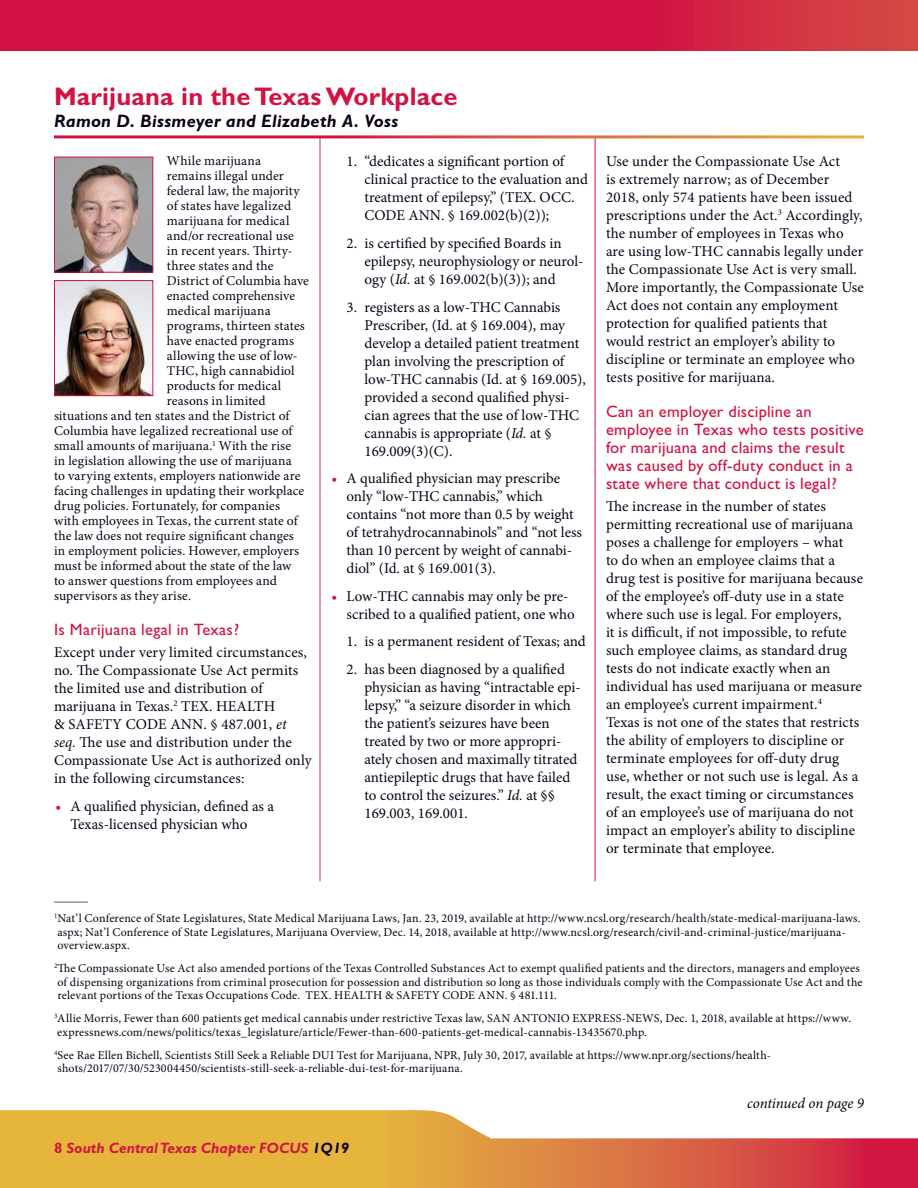
<style>
.page{position:relative;width:918px;height:1188px;background:#fff}
.page>*{position:absolute;margin:0;border:0;box-sizing:border-box;transform-origin:0 0}
.Headline{font:700 25.5px "Gill Sans";letter-spacing:.01em;color:#d21242}
.Headline_2nd_line{font:italic 700 18px "Gill Sans";letter-spacing:.015em;color:#0d0116}
.Subhead{font:16.5px/18px "Gill Sans";letter-spacing:.015em;color:#d21242}
.body_text{font:15px/18px "Minion Pro";color:#0d0116}
.t1{font:italic 700 15px "Gill Sans";color:#d21242}
.Continued_line{font:italic 15px "Minion Pro";letter-spacing:-.01em;color:#0d0116}
.Footnotes{font:13.5px "Minion Pro";letter-spacing:.01em;color:#0d0116}
.Footnotes-2{font:12px/13.5px "Minion Pro";letter-spacing:.015em;color:#0d0116}
.s1{font-style:italic}
.s2{color:#d21242}
.s3{font-style:normal}
.s4{color:#0d0116}
</style>
<div class="page">
<svg style="left:0;top:0;width:918px;height:50px;background:#d21b42"></svg>
<svg style="left:0;top:1110px;width:918px;height:78px"></svg>
<hr style="left:54px;top:901px;width:34px;height:2px;background:#919396">
<img style="left:56px;top:159px;width:95px;height:112px">
<div style="left:54px;top:157px;width:99px;height:116px;border:1px solid #d21242"></div>
<img style="left:56px;top:282px;width:95px;height:112px">
<div style="left:54px;top:280px;width:99px;height:116px;border:1px solid #d21242"></div>
<p class="Headline" style="left:54px;top:82px;width:405px">Marijuana in the Texas Workplace</p>
<p class="Headline_2nd_line" style="left:54px;top:110px;width:346px">Ramon D. Bissmeyer and Elizabeth A. Voss</p>
<p class="Footnotes" style="left:167px;top:152px;width:96px">While marijuana</p>
<p class="Footnotes" style="left:167px;top:167px;width:119px">remains illegal under</p>
<p class="Footnotes" style="left:167px;top:182px;width:134px">federal law, the majority</p>
<p class="Footnotes" style="left:167px;top:197px;width:126px">of states have legalized</p>
<p class="Footnotes" style="left:167px;top:212px;width:124px">marijuana for medical</p>
<p class="Footnotes" style="left:167px;top:227px;width:129px">and/or recreational use</p>
<p class="Footnotes" style="left:167px;top:242px;width:127px">in recent years. Thirty-</p>
<p class="Footnotes" style="left:167px;top:257px;width:108px">three states and the</p>
<p class="Footnotes" style="left:167px;top:272px;width:144px">District of Columbia have</p>
<p class="Footnotes" style="left:167px;top:287px;width:130px">enacted comprehensive</p>
<p class="Footnotes" style="left:167px;top:302px;width:105px">medical marijuana</p>
<p class="Footnotes" style="left:167px;top:317px;width:140px">programs, thirteen states</p>
<p class="Footnotes" style="left:167px;top:332px;width:129px">have enacted programs</p>
<p class="Footnotes" style="left:167px;top:347px;width:132px">allowing the use of low-</p>
<p class="Footnotes" style="left:167px;top:362px;width:129px">THC, high cannabidiol</p>
<p class="Footnotes" style="left:167px;top:377px;width:116px">products for medical</p>
<p class="Footnotes" style="left:167px;top:392px;width:100px">reasons in limited</p>
<p class="Footnotes" style="left:54px;top:407px;width:237px">situations and ten states and the District of</p>
<p class="Footnotes" style="left:54px;top:422px;width:240px">Columbia have legalized recreational use of</p>
<p class="Footnotes" style="left:54px;top:437px;width:239px">small amounts of marijuana.<sup>1</sup> With the rise</p>
<p class="Footnotes" style="left:54px;top:452px;width:239px">in legislation allowing the use of marijuana</p>
<p class="Footnotes" style="left:54px;top:467px;width:248px">to varying extents, employers nationwide are</p>
<p class="Footnotes" style="left:54px;top:482px;width:252px">facing challenges in updating their workplace</p>
<p class="Footnotes" style="left:54px;top:497px;width:227px">drug policies. Fortunately, for companies</p>
<p class="Footnotes" style="left:54px;top:512px;width:245px">with employees in Texas, the current state of</p>
<p class="Footnotes" style="left:54px;top:527px;width:241px">the law does not require significant changes</p>
<p class="Footnotes" style="left:54px;top:542px;width:247px">in employment policies. However, employers</p>
<p class="Footnotes" style="left:54px;top:557px;width:239px">must be informed about the state of the law</p>
<p class="Footnotes" style="left:54px;top:572px;width:224px">to answer questions from employees and</p>
<p class="Footnotes" style="left:54px;top:587px;width:139px">supervisors as they arise.</p>
<p class="Subhead" style="left:54px;top:620px;width:187px">Is Marijuana legal in Texas?</p>
<p class="body_text" style="left:54px;top:643px;width:259px">Except under very limited circumstances, no. The Compassionate Use Act permits the limited use and distribution of marijuana in Texas.<sup>2</sup> TEX. HEALTH<br>&amp; SAFETY CODE ANN. § 487.001, <span class="s1">et seq.</span> The use and distribution under the Compassionate Use Act is authorized only in the following circumstances:</p>
<p class="body_text" style="left:70px;top:797px;width:205px;text-indent:-15px"><span class="s2">•</span> A qualified physician, defined as a<br>Texas-licensed physician who</p>
<p class="body_text" style="left:364px;top:153px;width:225px;text-indent:-18px">1. “dedicates a significant portion of clinical practice to the evaluation and treatment of epilepsy,” (TEX. OCC.<br>CODE ANN. § 169.002(b)(2));</p>
<p class="body_text" style="left:364px;top:234px;width:221px;text-indent:-18px">2. is certified by specified Boards in epilepsy, neurophysiology or neurol&shy;ogy (<span class="s1">Id.</span> at § 169.002(b)(3)); and</p>
<p class="body_text" style="left:364px;top:298px;width:223px;text-indent:-18px">3. registers as a low-THC Cannabis Prescriber, (Id. at § 169.004), may develop a detailed patient treatment plan involving the prescription of low-THC cannabis (Id. at § 169.005), provided a second qualified physi&shy;cian agrees that the use of low-THC cannabis is appropriate (<span class="s1">Id.</span> at § 169.009(3)(C).</p>
<p class="body_text" style="left:346px;top:470px;width:237px;text-indent:-15px"><span class="s2">•</span> A qualified physician may prescribe only “low-THC cannabis,” which contains “not more than 0.5 by weight of tetrahydrocannabinols” and “not less than 10 percent by weight of cannabi&shy;diol” (Id. at § 169.001(3).</p>
<p class="body_text" style="left:346px;top:587px;width:230px;text-indent:-15px"><span class="s2">•</span> Low-THC cannabis may only be pre&shy;scribed to a qualified patient, one who</p>
<p class="body_text" style="left:346px;top:633px;width:241px">1. is a permanent resident of Texas; and</p>
<p class="body_text" style="left:364px;top:660px;width:218px;text-indent:-18px">2. has been diagnosed by a qualified physician as having “intractable epi&shy;lepsy,” “a seizure disorder in which the patient’s seizures have been treated by two or more appropri&shy;ately chosen and maximally titrated antiepileptic drugs that have failed to control the seizures.” <span class="s1">Id.</span> at §§ 169.003, 169.001.</p>
<p class="body_text" style="left:606px;top:153px;width:259px">Use under the Compassionate Use Act<br>is extremely narrow; as of December 2018, only 574 patients have been issued prescriptions under the Act.<sup>3</sup> Accordingly, the number of employees in Texas who are using low-THC cannabis legally under the Compassionate Use Act is very small.<br>More importantly, the Compassionate Use Act does not contain any employment protection for qualified patients that would restrict an employer’s ability to discipline or terminate an employee who tests positive for marijuana.</p>
<p class="Subhead" style="left:606px;top:402px;width:259px">Can an employer discipline an employee in Texas who tests positive for marijuana and claims the result was caused by off-duty conduct in a state where that conduct is legal?</p>
<p class="body_text" style="left:606px;top:497px;width:259px">The increase in the number of states permitting recreational use of marijuana poses a challenge for employers – what<br>to do when an employee claims that a drug test is positive for marijuana because of the employee’s off-duty use in a state where such use is legal. For employers,<br>it is difficult, if not impossible, to refute such employee claims, as standard drug tests do not indicate exactly when an individual has used marijuana or measure an employee’s current impairment.<sup>4<br></sup>Texas is not one of the states that restricts the ability of employers to discipline or terminate employees for off-duty drug use, whether or not such use is legal. As a result, the exact timing or circumstances of an employee’s use of marijuana do not impact an employer’s ability to discipline or terminate that employee.</p>
<p class="Footnotes-2" style="left:54px;top:911px;width:808px"><sup>1</sup>Nat’l Conference of State Legislatures, State Medical Marijuana Laws, Jan. 23, 2019, available at http://www.ncsl.org/research/health/state-medical-marijuana-laws. aspx; Nat’l Conference of State Legislatures, Marijuana Overview, Dec. 14, 2018, available at http://www.ncsl.org/research/civil-and-criminal-justice/marijuana&shy;overview.aspx.</p>
<p class="Footnotes-2" style="left:54px;top:962px;width:810px"><sup>2</sup>The Compassionate Use Act also amended portions of the Texas Controlled Substances Act to exempt qualified patients and the directors, managers and employees of dispensing organizations from criminal prosecution for possession and distribution so long as those individuals comply with the Compassionate Use Act and the relevant portions of the Texas Occupations Code. TEX. HEALTH &amp; SAFETY CODE ANN. § 481.111.</p>
<p class="Footnotes-2" style="left:54px;top:1012px;width:799px"><sup>3</sup>Allie Morris, Fewer than 600 patients get medical cannabis under restrictive Texas law, SAN ANTONIO EXPRESS-NEWS, Dec. 1, 2018, available at https://www. expressnews.com/news/politics/texas_legislature/article/Fewer-than-600-patients-get-medical-cannabis-13435670.php.</p>
<p class="Footnotes-2" style="left:58px;top:1048px;width:715px;text-indent:-4px"><sup>4</sup>See Rae Ellen Bichell, Scientists Still Seek a Reliable DUI Test for Marijuana, NPR, July 30, 2017, available at https://www.npr.org/sections/health&shy;shots/2017/07/30/523004450/scientists-still-seek-a-reliable-dui-test-for-marijuana.</p>
<p class="t1" style="left:54px;top:1139px;width:297px"><span class="s3">8</span> South Central Texas Chapter FOCUS <span class="s4">1Q19</span></p>
<p class="Continued_line" style="left:747px;top:1093px;width:118px">continued on page 9</p>
</div>
